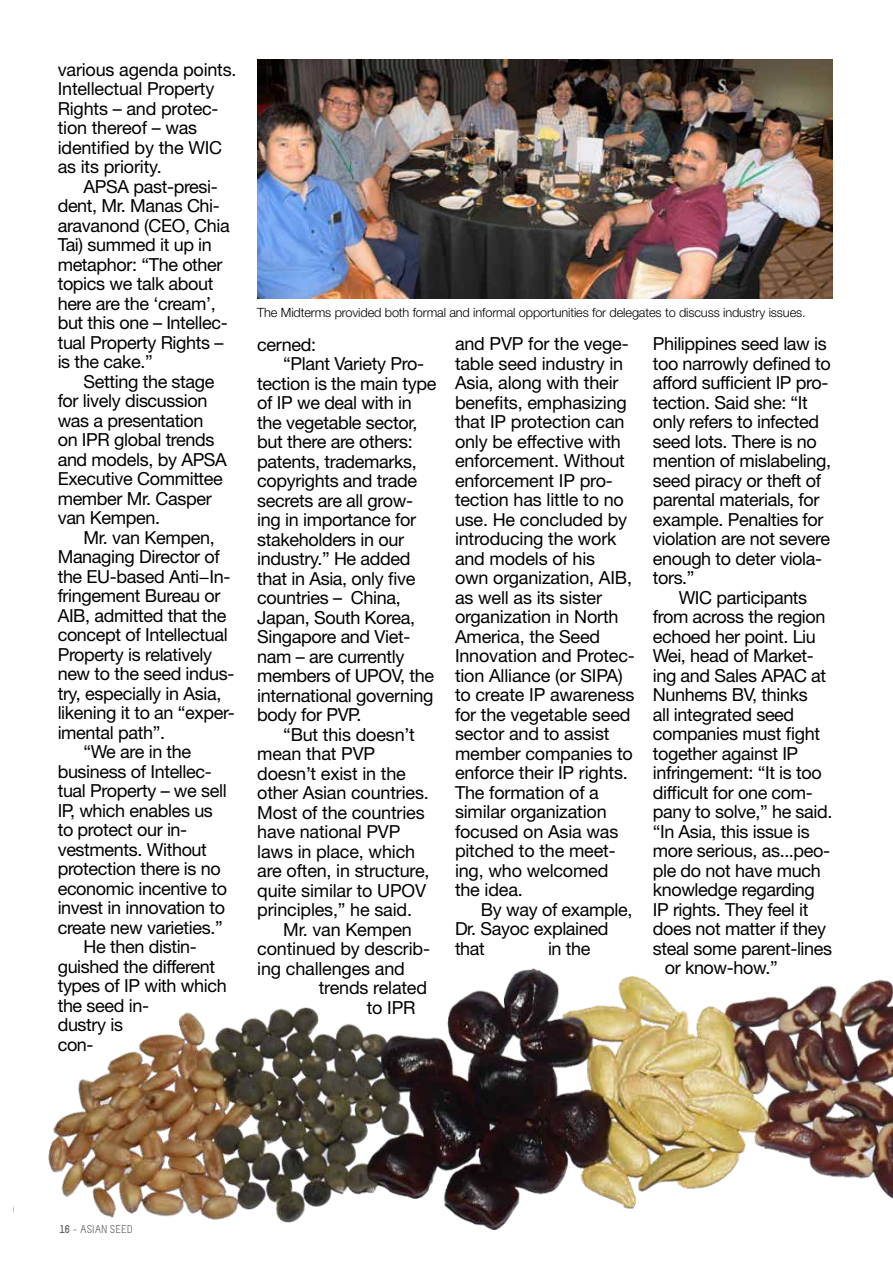
<style>
.page{position:relative;width:893px;height:1263px;background:#fff}
.page>*{position:absolute;margin:0;border:0;box-sizing:border-box;transform-origin:0 0}
.t1{font:18px/19.5px "Helvetica Neue LT Std";letter-spacing:-.02em;color:#000}
.t2{font:300 12.75px "Helvetica Neue LT Std";letter-spacing:-.01em;color:#000}
.t3{font:11.25px "Melbourne";color:#636466}
.s1{font-weight:700}
</style>
<div class="page">
<img style="left:257px;top:60px;width:576px;height:238px">
<img style="left:48px;top:968px;width:845px;height:262px">
<p class="t1" style="left:58px;top:59px;width:180px">various agenda points.<br>Intellectual Property<br>Rights – and protec&shy;tion thereof – was identified by the WIC as its priority.</p>
<p class="t1" style="left:58px;top:176px;width:174px;text-indent:26px">APSA past-presi&shy;dent, Mr. Manas Chi&shy;aravanond (CEO, Chia<br>Tai) summed it up in metaphor: “The other topics we talk about here are the ‘cream’, but this one – Intellec&shy;tual Property Rights – is the cake.”</p>
<p class="t1" style="left:58px;top:371px;width:171px;text-indent:26px">Setting the stage for lively discussion was a presentation on IPR global trends and models, by APSA<br>Executive Committee member Mr. Casper van Kempen.</p>
<p class="t1" style="left:84px;top:527px;width:133px">Mr. van Kempen,</p>
<p class="t1" style="left:58px;top:547px;width:164px">Managing Director of</p>
<p class="t1" style="left:58px;top:566px;width:174px">the EU-based Anti−In-</p>
<p class="t1" style="left:58px;top:586px;width:164px">fringement Bureau or</p>
<p class="t1" style="left:58px;top:605px;width:170px">AIB, admitted that the</p>
<p class="t1" style="left:58px;top:625px;width:172px">concept of Intellectual</p>
<p class="t1" style="left:58px;top:644px;width:156px">Property is relatively</p>
<p class="t1" style="left:58px;top:664px;width:178px">new to the seed indus-</p>
<p class="t1" style="left:58px;top:683px;width:165px">try, especially in Asia,</p>
<p class="t1" style="left:58px;top:703px;width:179px">likening it to an “exper-</p>
<p class="t1" style="left:58px;top:722px;width:109px">imental path”.</p>
<p class="t1" style="left:84px;top:742px;width:109px">“We are in the</p>
<p class="t1" style="left:58px;top:761px;width:156px">business of Intellec-</p>
<p class="t1" style="left:58px;top:781px;width:171px">tual Property – we sell</p>
<p class="t1" style="left:58px;top:800px;width:157px">IP, which enables us</p>
<p class="t1" style="left:58px;top:820px;width:131px">to protect our in-</p>
<p class="t1" style="left:58px;top:839px;width:151px">vestments. Without</p>
<p class="t1" style="left:58px;top:859px;width:165px">protection there is no</p>
<p class="t1" style="left:58px;top:878px;width:171px">economic incentive to</p>
<p class="t1" style="left:58px;top:898px;width:169px">invest in innovation to</p>
<p class="t1" style="left:58px;top:917px;width:167px">create new varieties.”</p>
<p class="t1" style="left:84px;top:937px;width:115px">He then distin-</p>
<p class="t1" style="left:58px;top:956px;width:159px">guished the different</p>
<p class="t1" style="left:58px;top:976px;width:171px">types of IP with which</p>
<p class="t1" style="left:58px;top:995px;width:93px">the seed in-</p>
<p class="t1" style="left:58px;top:1015px;width:67px">dustry is</p>
<p class="t1" style="left:58px;top:1034px;width:37px">con-</p>
<p class="t2" style="left:257px;top:305px;width:550px">The Midterms provided both formal and informal opportunities for delegates to discuss industry issues.</p>
<p class="t1" style="left:257px;top:334px;width:60px">cerned:</p>
<p class="t1" style="left:283px;top:354px;width:142px">“Plant Variety Pro-</p>
<p class="t1" style="left:257px;top:373px;width:181px">tection is the main type</p>
<p class="t1" style="left:257px;top:393px;width:156px">of IP we deal with in</p>
<p class="t1" style="left:257px;top:412px;width:162px">the vegetable sector,</p>
<p class="t1" style="left:257px;top:432px;width:157px">but there are others:</p>
<p class="t1" style="left:257px;top:451px;width:161px">patents, trademarks,</p>
<p class="t1" style="left:257px;top:471px;width:161px">copyrights and trade</p>
<p class="t1" style="left:257px;top:490px;width:157px">secrets are all grow-</p>
<p class="t1" style="left:257px;top:510px;width:160px">ing in importance for</p>
<p class="t1" style="left:257px;top:529px;width:148px">stakeholders in our</p>
<p class="t1" style="left:257px;top:549px;width:155px">industry.” He added</p>
<p class="t1" style="left:257px;top:568px;width:160px">that in Asia, only five</p>
<p class="t1" style="left:257px;top:588px;width:145px">countries – China,</p>
<p class="t1" style="left:257px;top:607px;width:159px">Japan, South Korea,</p>
<p class="t1" style="left:257px;top:627px;width:155px">Singapore and Viet-</p>
<p class="t1" style="left:257px;top:646px;width:149px">nam – are currently</p>
<p class="t1" style="left:257px;top:666px;width:178px">members of UPOV, the</p>
<p class="t1" style="left:257px;top:685px;width:178px">international governing</p>
<p class="t1" style="left:257px;top:705px;width:106px">body for PVP.</p>
<p class="t1" style="left:283px;top:724px;width:133px">“But this doesn’t</p>
<p class="t1" style="left:257px;top:744px;width:119px">mean that PVP</p>
<p class="t1" style="left:257px;top:763px;width:150px">doesn’t exist in the</p>
<p class="t1" style="left:257px;top:783px;width:173px">other Asian countries.</p>
<p class="t1" style="left:257px;top:802px;width:169px">Most of the countries</p>
<p class="t1" style="left:257px;top:822px;width:145px">have national PVP</p>
<p class="t1" style="left:257px;top:841px;width:159px">laws in place, which</p>
<p class="t1" style="left:257px;top:861px;width:174px">are often, in structure,</p>
<p class="t1" style="left:257px;top:880px;width:170px">quite similar to UPOV</p>
<p class="t1" style="left:257px;top:900px;width:156px">principles,” he said.</p>
<p class="t1" style="left:283px;top:919px;width:130px">Mr. van Kempen</p>
<p class="t1" style="left:257px;top:938px;width:174px">continued by describ-</p>
<p class="t1" style="left:257px;top:958px;width:149px">ing challenges and</p>
<p class="t1" style="left:319px;top:977px;width:110px">trends related</p>
<p class="t1" style="left:367px;top:997px;width:50px">to IPR</p>
<p class="t1" style="left:455px;top:334px;width:181px">and PVP for the vege&shy;table seed industry in<br>Asia, along with their benefits, emphasizing that IP protection can only be effective with enforcement. Without enforcement IP pro&shy;tection has little to no use. He concluded by introducing the work and models of his<br>own organization, AIB, as well as its sister organization in North<br>America, the Seed<br>Innovation and Protec&shy;tion Alliance (or SIPA) to create IP awareness for the vegetable seed sector and to assist member companies to enforce their IP rights.<br>The formation of a similar organization focused on Asia was pitched to the meet&shy;ing, who welcomed the idea.</p>
<p class="t1" style="left:455px;top:899px;width:179px;text-indent:26px">By way of example,<br>Dr. Sayoc explained that</p>
<p class="t1" style="left:548px;top:938px;width:44px">in the</p>
<p class="t1" style="left:653px;top:334px;width:180px">Philippines seed law is too narrowly defined to afford sufficient IP pro&shy;tection. Said she: “It only refers to infected seed lots. There is no mention of mislabeling, seed piracy or theft of parental materials, for example. Penalties for violation are not severe enough to deter viola&shy;tors.”</p>
<p class="t1" style="left:679px;top:587px;width:130px">WIC participants</p>
<p class="t1" style="left:653px;top:607px;width:174px">from across the region</p>
<p class="t1" style="left:653px;top:626px;width:165px">echoed her point. Liu</p>
<p class="t1" style="left:653px;top:646px;width:163px">Wei, head of Market-</p>
<p class="t1" style="left:653px;top:665px;width:175px">ing and Sales APAC at</p>
<p class="t1" style="left:653px;top:685px;width:156px">Nunhems BV, thinks</p>
<p class="t1" style="left:653px;top:704px;width:143px">all integrated seed</p>
<p class="t1" style="left:653px;top:724px;width:169px">companies must fight</p>
<p class="t1" style="left:653px;top:743px;width:147px">together against IP</p>
<p class="t1" style="left:653px;top:763px;width:171px">infringement: “It is too</p>
<p class="t1" style="left:653px;top:782px;width:162px">difficult for one com-</p>
<p class="t1" style="left:653px;top:802px;width:181px">pany to solve,” he said.</p>
<p class="t1" style="left:653px;top:821px;width:159px">“In Asia, this issue is</p>
<p class="t1" style="left:653px;top:841px;width:179px">more serious, as...peo-</p>
<p class="t1" style="left:653px;top:860px;width:169px">ple do not have much</p>
<p class="t1" style="left:653px;top:880px;width:164px">knowledge regarding</p>
<p class="t1" style="left:653px;top:899px;width:157px">IP rights. They feel it</p>
<p class="t1" style="left:653px;top:919px;width:175px">does not matter if they</p>
<p class="t1" style="left:653px;top:938px;width:181px">steal some parent-lines</p>
<p class="t1" style="left:665px;top:958px;width:115px">or know-how.”</p>
<p class="t3" style="left:60px;top:1223px;width:75px"><span class="s1">16</span> − ASIAN SEED</p>
</div>
